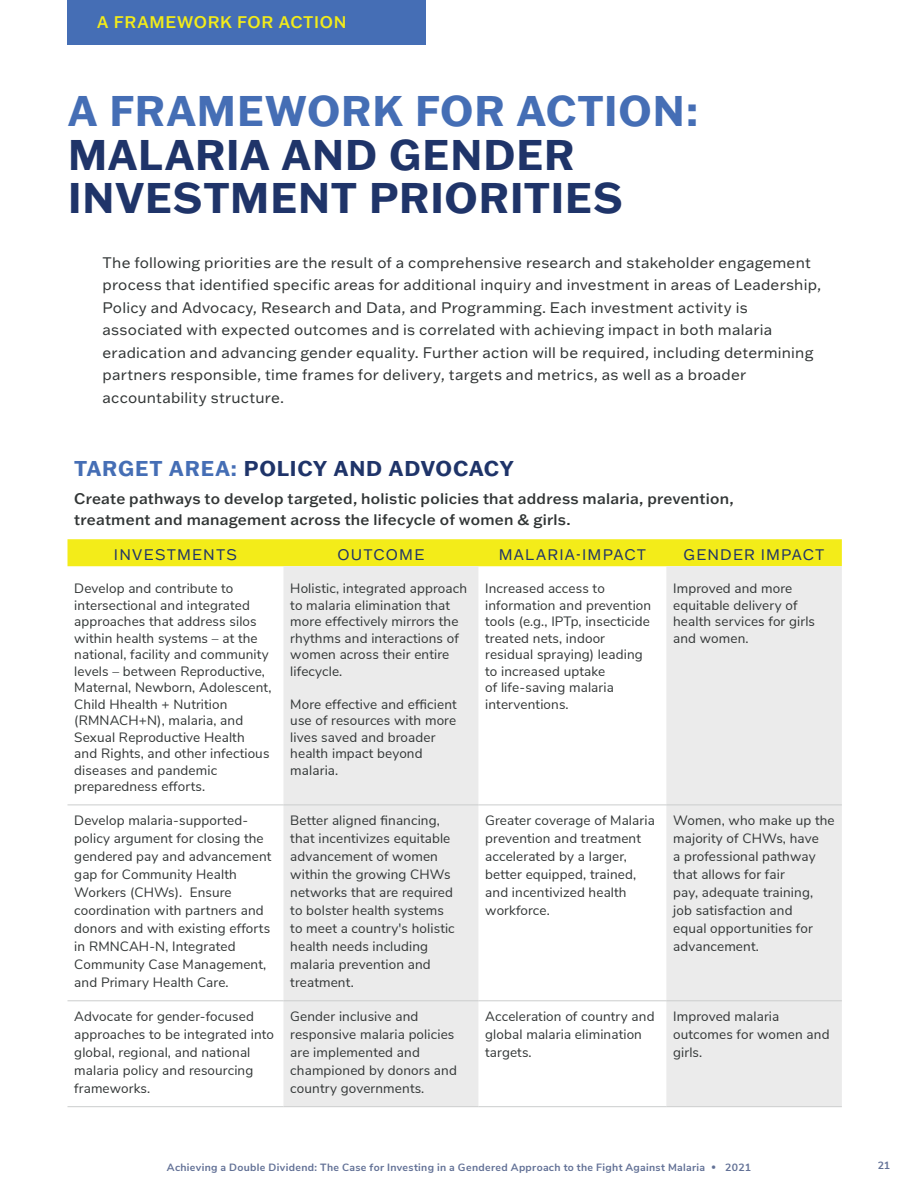
<style>
.page{position:relative;width:918px;height:1188px;background:#fff}
.page>*{position:absolute;margin:0;border:0;box-sizing:border-box;transform-origin:0 0}
.t1{font:700 42px/43.5px "Franklin Gothic ATF";letter-spacing:.025em;color:#1f3469}
.t2{font:700 42px "Franklin Gothic ATF";letter-spacing:.02em;color:#456eb5}
.t3{font:700 21px "Franklin Gothic ATF";letter-spacing:.04em;color:#1f3469}
.t4{font:500 16.5px "Franklin Gothic ATF";letter-spacing:.04em;color:#f3ec19}
.t5{font:15px/22.5px "Franklin Gothic ATF";letter-spacing:.015em;color:#313535}
.t6{font:500 15px/21px "Franklin Gothic ATF";letter-spacing:.015em;color:#313535}
.t7{font:15px "Franklin Gothic ATF";letter-spacing:.08em;color:#1f3469}
.t8{font:13.5px/18px "Nunito Sans";letter-spacing:.01em;color:#313535}
.t9{font:700 10.5px "Nunito Sans";letter-spacing:.03em;color:#1f3469}
.s1{color:#456eb5}
.s2{font-family:"Roboto";font-weight:900;font-size:13.5px}
</style>
<div class="page">
<div style="left:68px;top:0;width:358px;height:45px;background:#456eb5"></div>
<div style="left:68px;top:539px;width:774px;height:27px;background:#f3ec19"></div>
<svg style="left:284px;top:566px;width:558px;height:540px;fill:#ebebeb"></svg>
<hr style="left:68px;top:805px;width:216px;height:1px;background:#cbcdcd">
<hr style="left:284px;top:805px;width:194px;height:1px;background:#cbcdcd">
<hr style="left:478px;top:805px;width:188px;height:1px;background:#cbcdcd">
<hr style="left:666px;top:805px;width:176px;height:1px;background:#cbcdcd">
<hr style="left:68px;top:1000px;width:216px;height:1px;background:#cbcdcd">
<hr style="left:284px;top:1000px;width:194px;height:1px;background:#cbcdcd">
<hr style="left:478px;top:1000px;width:188px;height:1px;background:#cbcdcd">
<hr style="left:666px;top:1000px;width:176px;height:1px;background:#cbcdcd">
<hr style="left:68px;top:1106px;width:216px;height:1px;background:#cbcdcd">
<hr style="left:478px;top:1106px;width:188px;height:1px;background:#cbcdcd">
<hr style="left:284px;top:1106px;width:194px;height:1px;background:#cbcdcd">
<hr style="left:666px;top:1106px;width:176px;height:1px;background:#cbcdcd">
<p class="t4" style="left:97px;top:11px;width:251px">A FRAMEWORK FOR ACTION</p>
<h1 class="t2" style="left:68px;top:83px;width:632px">A FRAMEWORK FOR ACTION:</h1>
<h1 class="t1" style="left:68px;top:132px;width:556px">MALARIA AND GENDER<br>INVESTMENT PRIORITIES</h1>
<p class="t5" style="left:103px;top:251px;width:720px">The following priorities are the result of a comprehensive research and stakeholder engagement process that identified specific areas for additional inquiry and investment in areas of Leadership, Policy and Advocacy, Research and Data, and Programming. Each investment activity is associated with expected outcomes and is correlated with achieving impact in both malaria eradication and advancing gender equality. Further action will be required, including determining partners responsible, time frames for delivery, targets and metrics, as well as a broader accountability structure.</p>
<h2 class="t3" style="left:74px;top:454px;width:441px"><span class="s1">TARGET AREA:</span> POLICY AND ADVOCACY</h2>
<p class="t6" style="left:74px;top:488px;width:661px">Create pathways to develop targeted, holistic policies that address malaria, prevention, treatment and management across the lifecycle of women &amp; girls.</p>
<p class="t7" style="left:114px;top:544px;width:125px">INVESTMENTS</p>
<p class="t7" style="left:338px;top:544px;width:88px">OUTCOME</p>
<p class="t7" style="left:499px;top:544px;width:149px">MALARIA-IMPACT</p>
<p class="t7" style="left:684px;top:544px;width:142px">GENDER IMPACT</p>
<p class="t8" style="left:74px;top:580px;width:199px;line-height:16.5px">Develop and contribute to intersectional and integrated approaches that address silos within health systems – at the national, facility and community levels – between Reproductive,<br>Maternal, Newborn, Adolescent,<br>Child Hhealth + Nutrition (RMNACH+N), malaria, and<br>Sexual Reproductive Health<br>and Rights, and other infectious diseases and pandemic preparedness efforts.</p>
<p class="t8" style="left:290px;top:580px;width:178px;line-height:16.5px">Holistic, integrated approach to malaria elimination that more effectively mirrors the rhythms and interactions of women across their entire lifecycle.</p>
<p class="t8" style="left:485px;top:580px;width:168px;line-height:16.5px">Increased access to information and prevention tools (e.g., IPTp, insecticide treated nets, indoor residual spraying) leading to increased uptake<br>of life-saving malaria interventions.</p>
<p class="t8" style="left:673px;top:580px;width:143px;line-height:16.5px">Improved and more equitable delivery of health services for girls and women.</p>
<p class="t8" style="left:290px;top:695px;width:168px;line-height:16.5px">More effective and efficient use of resources with more lives saved and broader health impact beyond malaria.</p>
<p class="t8" style="left:74px;top:811px;width:199px">Develop malaria-supported&shy;policy argument for closing the gendered pay and advancement gap for Community Health<br>Workers (CHWs). Ensure coordination with partners and donors and with existing efforts in RMNCAH-N, Integrated<br>Community Case Management, and Primary Health Care.</p>
<p class="t8" style="left:290px;top:811px;width:166px">Better aligned financing, that incentivizes equitable advancement of women within the growing CHWs networks that are required to bolster health systems to meet a country's holistic health needs including malaria prevention and treatment.</p>
<p class="t8" style="left:485px;top:811px;width:171px">Greater coverage of Malaria prevention and treatment accelerated by a larger, better equipped, trained, and incentivized health workforce.</p>
<p class="t8" style="left:673px;top:811px;width:163px">Women, who make up the majority of CHWs, have<br>a professional pathway that allows for fair<br>pay, adequate training, job satisfaction and<br>equal opportunities for advancement.</p>
<p class="t8" style="left:74px;top:1006px;width:201px">Advocate for gender-focused approaches to be integrated into global, regional, and national malaria policy and resourcing frameworks.</p>
<p class="t8" style="left:290px;top:1006px;width:168px">Gender inclusive and responsive malaria policies are implemented and championed by donors and country governments.</p>
<p class="t8" style="left:485px;top:1006px;width:171px">Acceleration of country and global malaria elimination targets.</p>
<p class="t8" style="left:673px;top:1006px;width:158px">Improved malaria outcomes for women and girls.</p>
<p class="t9" style="left:167px;top:1159px;width:586px">Achieving a Double Dividend: The Case for Investing in a Gendered Approach to the Fight Against Malaria <span class="s2">•</span> 2021</p>
<p class="t9" style="left:878px;top:1158px;width:14px">21</p>
</div>
